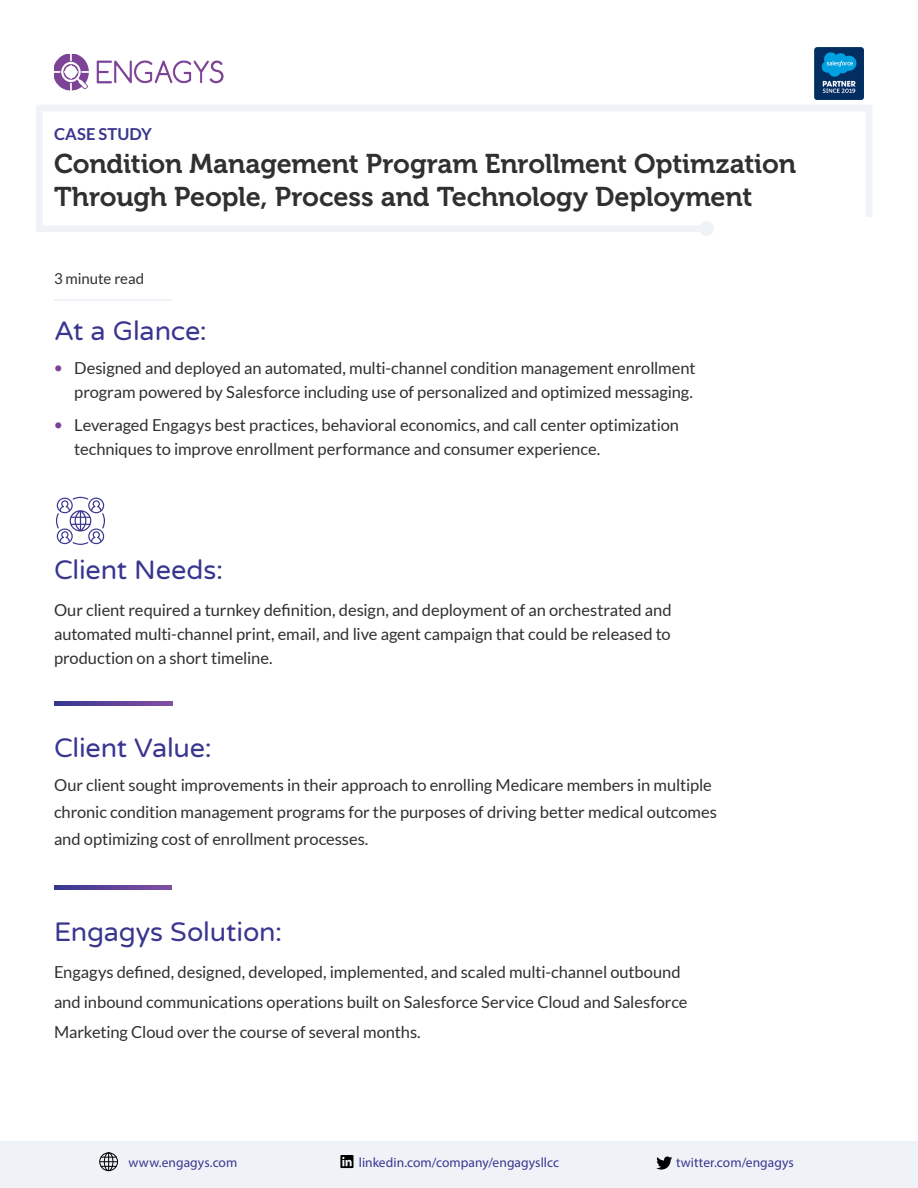
<style>
.page{position:relative;width:918px;height:1188px;background:#fff}
.page>*{position:absolute;margin:0;border:0;box-sizing:border-box;transform-origin:0 0}
.t1{font:27px/33px "Museo 700";letter-spacing:-.005em;color:#312f30}
.t2{font:27px "Varela Round";letter-spacing:-.005em;color:#393690}
.t3{font:16.5px/24px "Lato";letter-spacing:-.005em;color:#312f30}
.t4{font:700 16.5px "Lato";letter-spacing:.005em;color:#393690}
.t5{font:15px "Lato";letter-spacing:-.005em;color:#312f30}
.t6{font:13.5px "Myriad Pro";letter-spacing:.005em;color:#393690}
.s1{font-family:"Arial";font-size:24px;color:#7d4296}
</style>
<div class="page">
<div style="left:0;top:1142px;width:918px;height:46px;background:#eff3f7"></div>
<div style="left:99px;top:1153px;width:19px;height:18px;border:1px solid #000;border-radius:50%"></div>
<svg style="left:100px;top:1153px;width:18px;height:18px"></svg>
<svg style="left:656px;top:1157px;width:16px;height:13px"></svg>
<svg style="left:340px;top:1155px;width:13px;height:13px"></svg>
<img style="left:815px;top:47px;width:49px;height:52px">
<img style="left:54px;top:54px;width:169px;height:36px">
<svg style="left:54px;top:701px;width:118px;height:4px"></svg>
<svg style="left:54px;top:885px;width:118px;height:4px"></svg>
<svg style="left:36px;top:105px;width:836px;height:131px"></svg>
<hr style="left:54px;top:299px;width:118px;height:1px;background:#eff3f7">
<svg style="left:56px;top:497px;width:49px;height:48px"></svg>
<p class="t4" style="left:54px;top:125px;width:99px">CASE STUDY</p>
<p class="t1" style="left:54px;top:148px;width:744px">Condition Management Program Enrollment Optimzation<br>Through People, Process and Technology Deployment</p>
<p class="t5" style="left:54px;top:270px;width:92px">3 minute read</p>
<h1 class="t2" style="left:54px;top:313px;width:154px">At a Glance:</h1>
<p class="t3" style="left:54px;top:356px;width:643px;text-align:right"><span class="s1">•</span> Designed and deployed an automated, multi-channel condition management enrollment program powered by Salesforce including use of personalized and optimized messaging.</p>
<p class="t3" style="left:74px;top:413px;width:606px;text-indent:-20px"><span class="s1">•</span> Leveraged Engagys best practices, behavioral economics, and call center optimization techniques to improve enrollment performance and consumer experience.</p>
<h1 class="t2" style="left:54px;top:551px;width:171px">Client Needs:</h1>
<h1 class="t3" style="left:54px;top:598px;width:619px;text-align:justify">Our client required a turnkey definition, design, and deployment of an orchestrated and automated multi-channel print, email, and live agent campaign that could be released to production on a short timeline.</h1>
<h1 class="t2" style="left:54px;top:729px;width:159px">Client Value:</h1>
<h1 class="t3" style="left:54px;top:771px;width:665px;line-height:27px">Our client sought improvements in their approach to enrolling Medicare members in multiple chronic condition management programs for the purposes of driving better medical outcomes and optimizing cost of enrollment processes.</h1>
<h1 class="t2" style="left:54px;top:913px;width:230px">Engagys Solution:</h1>
<p class="t3" style="left:54px;top:957px;width:635px;line-height:30px">Engagys defined, designed, developed, implemented, and scaled multi-channel outbound and inbound communications operations built on Salesforce Service Cloud and Salesforce<br>Marketing Cloud over the course of several months.</p>
<p class="t6" style="left:129px;top:1154px;width:110px">www.engagys.com</p>
<p class="t6" style="left:359px;top:1154px;width:202px">linkedin.com/company/engagysllcc</p>
<p class="t6" style="left:676px;top:1154px;width:119px">twitter.com/engagys</p>
</div>
